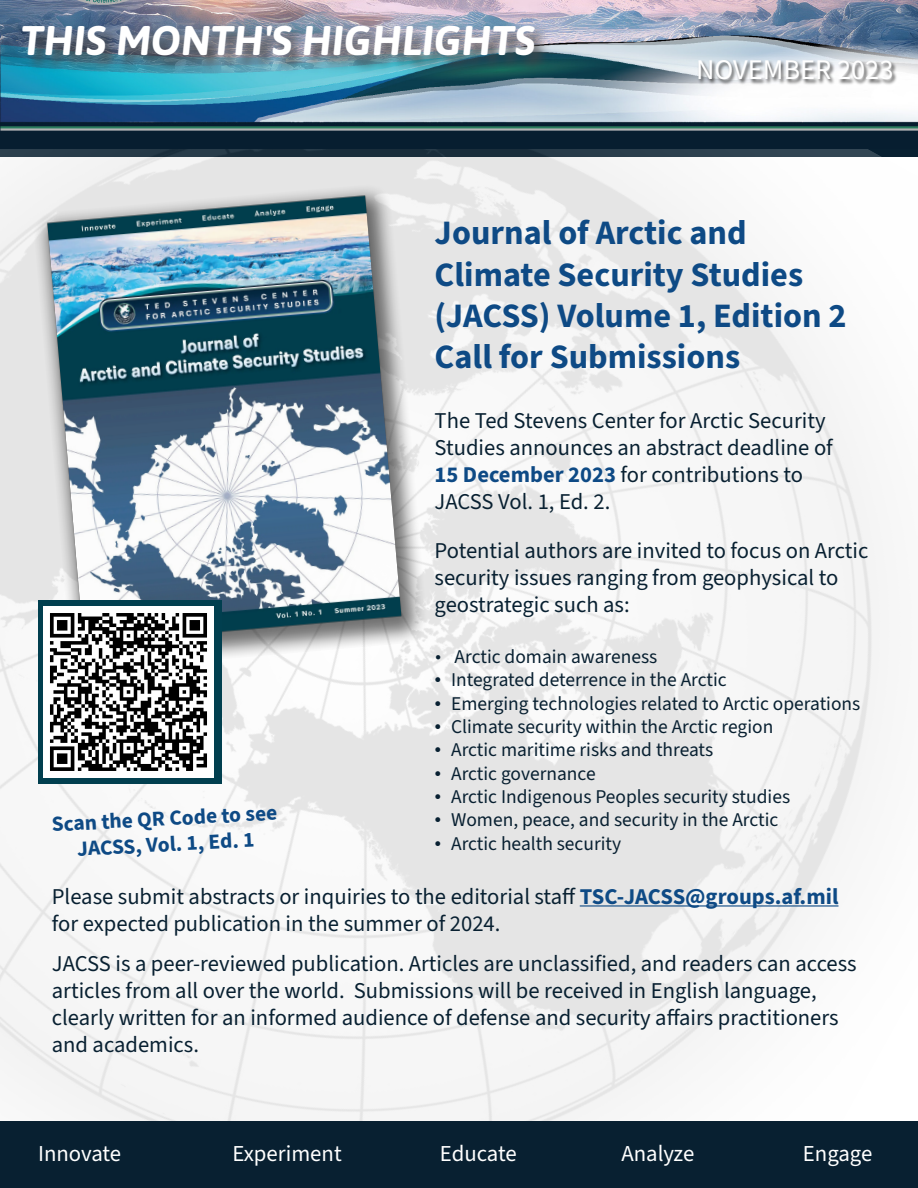
<style>
.page{position:relative;width:918px;height:1188px;background:#fff}
.page>*{position:absolute;margin:0;border:0;box-sizing:border-box;transform-origin:0 0}
.t1{font:italic 700 41.4px "Asap";color:#fff}
.t2{font:700 34.2px/41.1px "Source Sans 3";color:#0e4a85}
.t3{font:28.5px "Source Sans 3";color:#fff}
.t4{font:22.8px "Source Sans 3";color:#fff}
.t5{font:22.65px/27.2px "Source Sans 3";color:#082031}
.t6{font:700 21.45px/25.8px "Source Sans 3";color:#0e4a85;text-align:center}
.t7{font:19.5px "Source Sans 3";color:#082031}
.s1{font-weight:700;color:#0e4a85}
.s2{font-family:"Times New Roman";font-size:17.55px}
.s3{font-family:"Times New Roman"}
</style>
<div class="page">
<img style="left:0;top:148px;width:918px;height:974px">
<img style="left:0;top:0;width:918px;height:148px">
<img style="left:0;top:0;width:600px;height:96px">
<div style="left:0;top:1122px;width:918px;height:66px;background:#082031"></div>
<img style="left:665px;top:45px;width:253px;height:55px">
<hr style="left:580px;top:905px;width:259px;height:2px;background:#0e4a85">
<img style="left:14px;top:164px;width:422px;height:510px">
<div style="left:38px;top:600px;width:184px;height:184px;background:#013f4f"></div>
<img style="left:43px;top:606px;width:171px;height:171px">
<h1 class="t1" style="left:21px;top:12px;width:516px">THIS MONTH'S HIGHLIGHTS</h1>
<p class="t3" style="left:696px;top:52px;width:199px">NOVEMBER 2023</p>
<h2 class="t2" style="left:435px;top:212px;width:414px">Journal of Arctic and<br>Climate Security Studies (JACSS) Volume 1, Edition 2<br>Call for Submissions</h2>
<p class="t5" style="left:435px;top:406px;width:400px">The Ted Stevens Center for Arctic Security Studies announces an abstract deadline of <span class="s1">15 December 2023</span> for contributions to JACSS Vol. 1, Ed. 2.</p>
<p class="t5" style="left:435px;top:537px;width:435px">Potential authors are invited to focus on Arctic security issues ranging from geophysical to geostrategic such as:</p>
<p class="t7" style="left:435px;top:644px;width:224px"><span class="s2">•</span> Arctic domain awareness</p>
<p class="t7" style="left:435px;top:668px;width:294px"><span class="s3">•</span> Integrated deterrence in the Arctic</p>
<p class="t7" style="left:435px;top:691px;width:427px"><span class="s3">•</span> Emerging technologies related to Arctic operations</p>
<p class="t7" style="left:435px;top:714px;width:340px"><span class="s3">•</span> Climate security within the Arctic region</p>
<p class="t7" style="left:435px;top:738px;width:280px"><span class="s3">•</span> Arctic maritime risks and threats</p>
<p class="t7" style="left:435px;top:761px;width:163px"><span class="s3">•</span> Arctic governance</p>
<p class="t7" style="left:435px;top:784px;width:357px"><span class="s3">•</span> Arctic Indigenous Peoples security studies</p>
<p class="t7" style="left:435px;top:808px;width:345px"><span class="s3">•</span> Women, peace, and security in the Arctic</p>
<p class="t7" style="left:435px;top:831px;width:188px"><span class="s3">•</span> Arctic health security</p>
<p class="t5" style="left:52px;top:883px;width:788px">Please submit abstracts or inquiries to the editorial staff <span class="s1">TSC-JACSS@groups.af.mil </span>for expected publication in the summer of 2024.</p>
<p class="t5" style="left:52px;top:950px;width:806px">JACSS is a peer-reviewed publication. Articles are unclassified, and readers can access articles from all over the world. Submissions will be received in English language, clearly written for an informed audience of defense and security affairs practitioners and academics.</p>
<p class="t6" style="left:51px;top:811px;width:227px;rotate:-3deg">Scan the QR Code to see<br>JACSS, Vol. 1, Ed. 1</p>
<p class="t4" style="left:38px;top:1139px;width:85px">Innovate</p>
<p class="t4" style="left:232px;top:1139px;width:111px">Experiment</p>
<p class="t4" style="left:440px;top:1139px;width:78px">Educate</p>
<p class="t4" style="left:621px;top:1139px;width:75px">Analyze</p>
<p class="t4" style="left:803px;top:1139px;width:71px">Engage</p>
</div>
